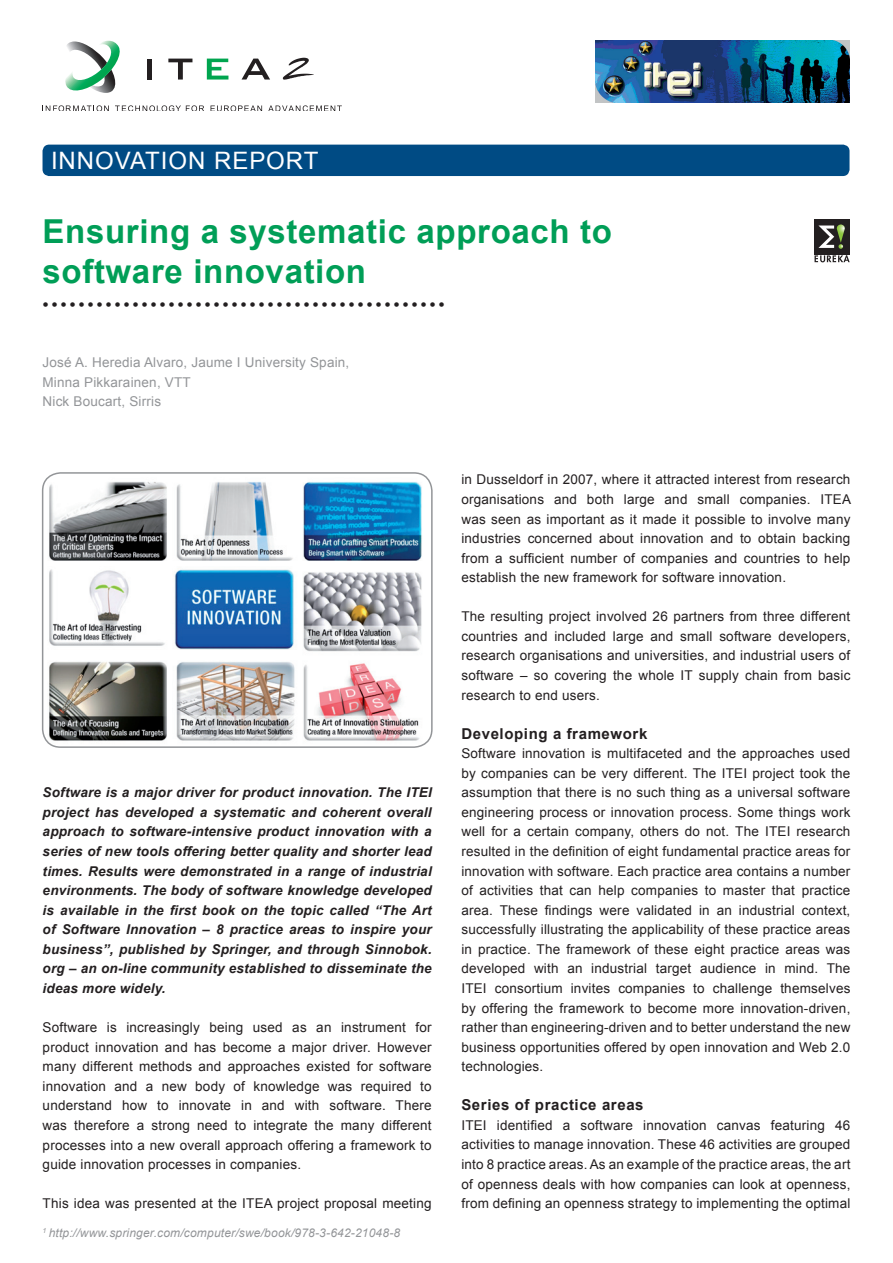
<style>
.page{position:relative;width:893px;height:1263px;background:#fff}
.page>*{position:absolute;margin:0;border:0;box-sizing:border-box;transform-origin:0 0}
.t1{font:700 33px/39.6px "Arial";letter-spacing:.02em;color:#009e57}
.t2{font:24px "Arial";letter-spacing:.04em;color:#fff}
.t3{font:18px "Arial";color:#231f20}
.t4{font:700 15px "Arial";letter-spacing:.04em;color:#231f20}
.t5{font:13.5px/19.5px "Arial";letter-spacing:.015em;color:#231f20;text-align:justify}
.t6{font:italic 700 13.5px/19.5px "Arial";letter-spacing:.015em;color:#231f20;text-align:justify}
.t7{font:13.5px/19.5px "Arial";letter-spacing:.015em;color:#939598}
.t8{font:italic 12px "Arial";letter-spacing:.015em;color:#939598}
</style>
<div class="page">
<div style="left:43px;top:145px;width:806px;height:31px;background:#004b84;border-radius:7px"></div>
<svg style="left:45px;top:105px;width:64px;height:6px"></svg>
<svg style="left:115px;top:105px;width:89px;height:6px"></svg>
<svg style="left:211px;top:105px;width:51px;height:6px"></svg>
<svg style="left:268px;top:105px;width:74px;height:6px"></svg>
<svg style="left:65px;top:41px;width:55px;height:52px"></svg>
<div style="left:147px;top:59px;width:5px;height:21px;background:#231f20"></div>
<svg style="left:168px;top:59px;width:24px;height:21px"></svg>
<svg style="left:242px;top:59px;width:28px;height:21px"></svg>
<svg style="left:207px;top:59px;width:21px;height:21px"></svg>
<svg style="left:283px;top:58px;width:31px;height:22px"></svg>
<img style="left:595px;top:41px;width:254px;height:62px">
<div style="left:814px;top:219px;width:36px;height:35px;background:#231f20"></div>
<svg style="left:814px;top:255px;width:36px;height:7px"></svg>
<svg style="left:818px;top:224px;width:27px;height:25px"></svg>
<img style="left:43px;top:473px;width:387px;height:274px">
<div style="left:42px;top:472px;width:391px;height:276px;border:2px solid #939598;border-radius:18px"></div>
<h2 class="t2" style="left:51px;top:145px;width:269px">INNOVATION REPORT</h2>
<h1 class="t1" style="left:43px;top:213px;width:571px">Ensuring a systematic approach to software innovation</h1>
<h3 class="t3" style="left:43px;top:293px;width:404px">•••••••••••••••••••••••••••••••••••••••••••••</h3>
<p class="t7" style="left:43px;top:353px;width:308px">José A. Heredia Alvaro, Jaume I University Spain,<br>Minna Pikkarainen, VTT<br>Nick Boucart, Sirris</p>
<p class="t6" style="left:43px;top:783px;width:391px">Software is a major driver for product innovation. The ITEI project has developed a systematic and coherent overall approach to software-intensive product innovation with a series of new tools offering better quality and shorter lead times. Results were demonstrated in a range of industrial environments. The body of software knowledge developed is available in the first book on the topic called “The Art of Software Innovation – 8 practice areas to inspire your business”, published by Springer, and through Sinnobok. org – an on-line community established to disseminate the ideas more widely.</p>
<p class="t5" style="left:43px;top:1018px;width:391px">Software is increasingly being used as an instrument for product innovation and has become a major driver. However many different methods and approaches existed for software innovation and a new body of knowledge was required to understand how to innovate in and with software. There was therefore a strong need to integrate the many different processes into a new overall approach offering a framework to guide innovation processes in companies.</p>
<p class="t5" style="left:43px;top:1194px;width:391px">This idea was presented at the ITEA project proposal meeting</p>
<p class="t8" style="left:43px;top:1225px;width:359px"><sup>1</sup> http://www.springer.com/computer/swe/book/978-3-642-21048-8</p>
<p class="t5" style="left:461px;top:470px;width:391px">in Dusseldorf in 2007, where it attracted interest from research organisations and both large and small companies. ITEA was seen as important as it made it possible to involve many industries concerned about innovation and to obtain backing from a sufficient number of companies and countries to help establish the new framework for software innovation.</p>
<p class="t5" style="left:461px;top:607px;width:391px">The resulting project involved 26 partners from three different countries and included large and small software developers, research organisations and universities, and industrial users of software – so covering the whole IT supply chain from basic research to end users.</p>
<p class="t4" style="left:461px;top:723px;width:187px">Developing a framework</p>
<p class="t5" style="left:461px;top:744px;width:391px">Software innovation is multifaceted and the approaches used by companies can be very different. The ITEI project took the assumption that there is no such thing as a universal software engineering process or innovation process. Some things work well for a certain company, others do not. The ITEI research resulted in the definition of eight fundamental practice areas for innovation with software. Each practice area contains a number of activities that can help companies to master that practice area. These findings were validated in an industrial context, successfully illustrating the applicability of these practice areas in practice. The framework of these eight practice areas was developed with an industrial target audience in mind. The ITEI consortium invites companies to challenge themselves by offering the framework to become more innovation-driven, rather than engineering-driven and to better understand the new business opportunities offered by open innovation and Web 2.0 technologies.</p>
<p class="t4" style="left:461px;top:1095px;width:184px">Series of practice areas</p>
<p class="t5" style="left:461px;top:1115px;width:391px">ITEI identified a software innovation canvas featuring 46 activities to manage innovation. These 46 activities are grouped into 8 practice areas. As an example of the practice areas, the art of openness deals with how companies can look at openness, from defining an openness strategy to implementing the optimal</p>
</div>
